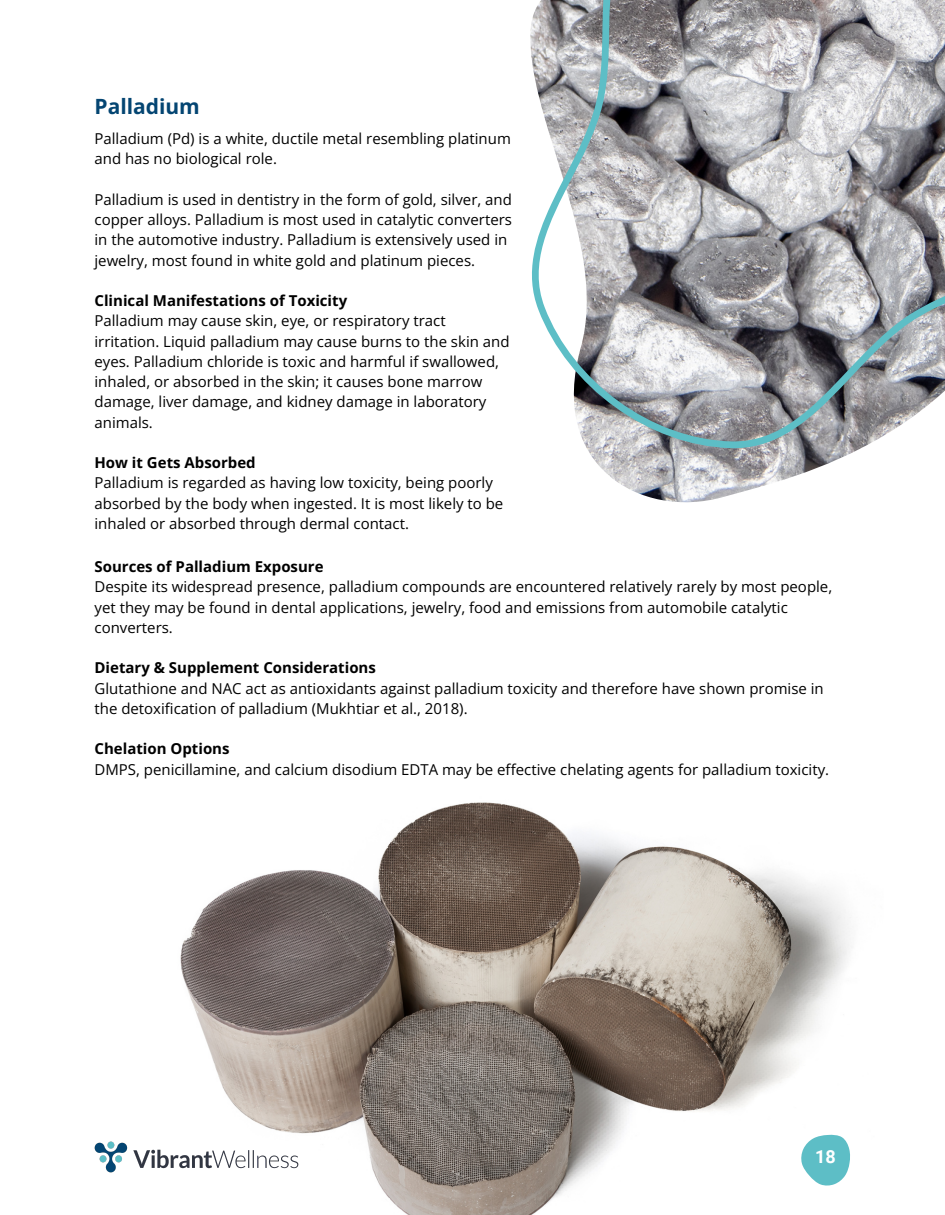
<style>
.page{position:relative;width:945px;height:1215px;background:#fff}
.page>*{position:absolute;margin:0;border:0;box-sizing:border-box;transform-origin:0 0}
.t1{font:700 21px "Open Sans";color:#044572}
.t2{font:700 18px "Roboto";color:#fff}
.t3{font:15px/20.2px "Open Sans";color:#000}
.t4{font:700 15px "Open Sans";color:#000}
</style>
<div class="page">
<img style="left:180px;top:802px;width:671px;height:413px">
<img style="left:94px;top:1142px;width:204px;height:30px">
<svg style="left:801px;top:1135px;width:49px;height:51px"></svg>
<svg style="left:530px;top:0;width:415px;height:503px"></svg>
<p class="t1" style="left:94px;top:91px;width:107px">Palladium</p>
<p class="t3" style="left:94px;top:128px;width:418px">Palladium (Pd) is a white, ductile metal resembling platinum and has no biological role.</p>
<p class="t3" style="left:94px;top:189px;width:419px">Palladium is used in dentistry in the form of gold, silver, and copper alloys. Palladium is most used in catalytic converters in the automotive industry. Palladium is extensively used in jewelry, most found in white gold and platinum pieces.</p>
<p class="t4" style="left:94px;top:290px;width:254px">Clinical Manifestations of Toxicity</p>
<p class="t3" style="left:94px;top:310px;width:417px">Palladium may cause skin, eye, or respiratory tract irritation. Liquid palladium may cause burns to the skin and eyes. Palladium chloride is toxic and harmful if swallowed, inhaled, or absorbed in the skin; it causes bone marrow damage, liver damage, and kidney damage in laboratory animals.</p>
<p class="t4" style="left:94px;top:452px;width:163px">How it Gets Absorbed</p>
<p class="t3" style="left:94px;top:472px;width:410px">Palladium is regarded as having low toxicity, being poorly absorbed by the body when ingested. It is most likely to be inhaled or absorbed through dermal contact.</p>
<p class="t4" style="left:94px;top:556px;width:231px">Sources of Palladium Exposure</p>
<p class="t3" style="left:94px;top:576px;width:739px">Despite its widespread presence, palladium compounds are encountered relatively rarely by most people, yet they may be found in dental applications, jewelry, food and emissions from automobile catalytic converters.</p>
<p class="t4" style="left:94px;top:657px;width:283px">Dietary &amp; Supplement Considerations</p>
<p class="t3" style="left:94px;top:678px;width:731px">Glutathione and NAC act as antioxidants against palladium toxicity and therefore have shown promise in the detoxification of palladium (Mukhtiar et al., 2018).</p>
<p class="t4" style="left:94px;top:738px;width:137px">Chelation Options</p>
<p class="t3" style="left:94px;top:759px;width:736px">DMPS, penicillamine, and calcium disodium EDTA may be effective chelating agents for palladium toxicity.</p>
<p class="t2" style="left:815px;top:1146px;width:22px">18</p>
</div>
